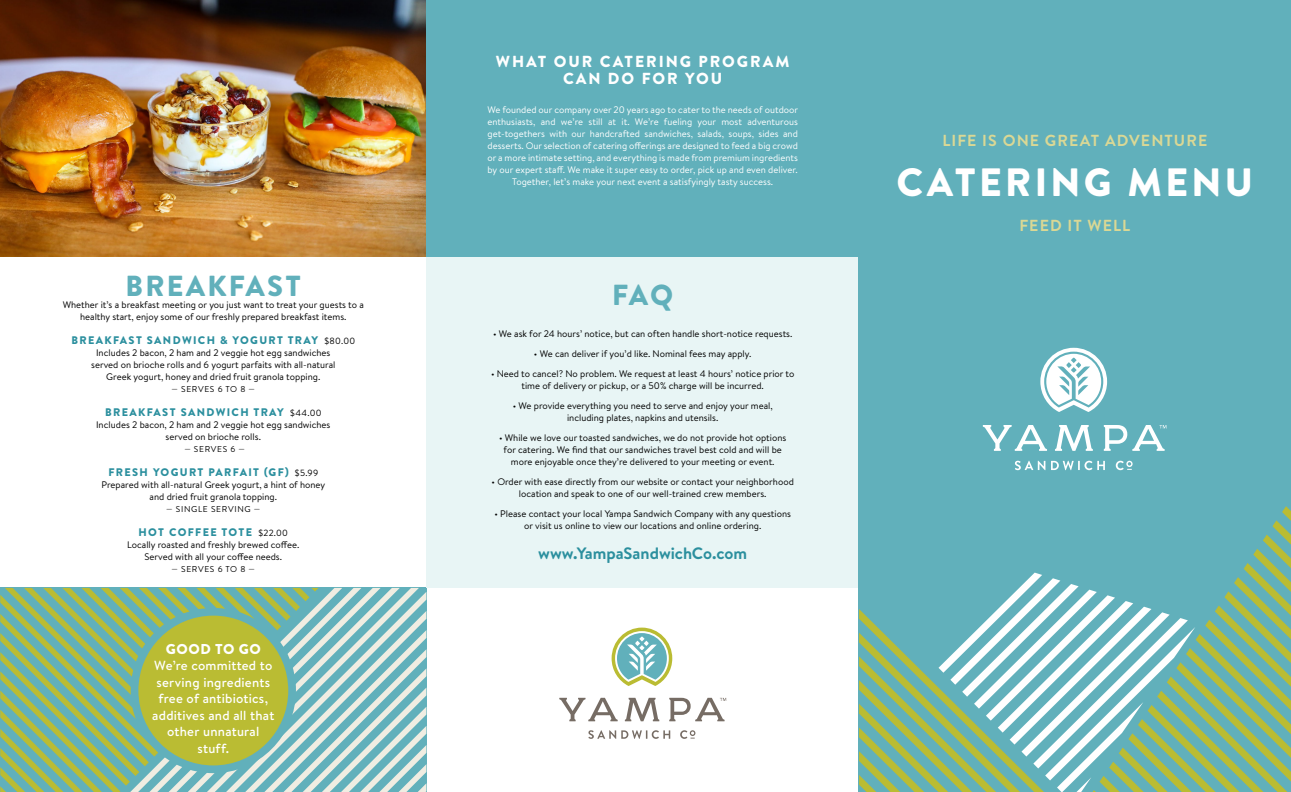
<style>
.page{position:relative;width:1291px;height:792px;background:#fff}
.page>*{position:absolute;margin:0;border:0;box-sizing:border-box;transform-origin:0 0}
.t1{font:900 39.5px "Brandon Text";letter-spacing:.085em;color:#fff}
.t2{font:900 29px "Brandon Text";letter-spacing:.075em;color:#61b0bb}
.t3{font:700 16.5px "Brandon Text";color:#2b8f9e}
.t4{font:900 16px/17px "Brandon Text";letter-spacing:.12em;color:#fff;text-align:center}
.t5{font:700 16px "Brandon Text";letter-spacing:.07em;color:#dad895}
.t6{font:900 14.3px "Brandon Text";letter-spacing:.04em;color:#fff}
.t7{font:500 13.2px/16.5px "Brandon Text";letter-spacing:.015em;color:#fff;text-align:center}
.t8{font:900 11px "Brandon Text";letter-spacing:.12em;color:#2b8f9e}
.t9{font:9.5px/12px "Brandon Text";color:#000;text-align:center}
.t10{font:9.5px/12px "Brandon Text";color:#fff;text-align:center}
.t11{font:8.5px "Brandon Text";letter-spacing:.08em;color:#000}
.s1{font-weight:400;font-size:9px;color:#000}
</style>
<div class="page">
<img style="left:0;top:0;width:426px;height:257px">
<svg style="left:0;top:588px;width:426px;height:204px;background:#8fbea6"></svg>
<div style="left:134px;top:612px;width:158px;height:157px;background:#babc33;border-radius:50%"></div>
<div style="left:131px;top:608px;width:165px;height:165px;border:8px solid #61b0bb;border-radius:50%"></div>
<div style="left:426px;top:0;width:432px;height:257px;background:#61b0bb"></div>
<div style="left:426px;top:257px;width:432px;height:331px;background:#e8f5f5"></div>
<svg style="left:588px;top:730px;width:82px;height:9px"></svg>
<svg style="left:680px;top:730px;width:15px;height:9px"></svg>
<svg style="left:559px;top:698px;width:167px;height:23px"></svg>
<svg style="left:611px;top:628px;width:61px;height:58px"></svg>
<div style="left:858px;top:0;width:432px;height:792px;background:#61b0bb"></div>
<svg style="left:859px;top:506px;width:431px;height:286px"></svg>
<svg style="left:1015px;top:461px;width:30px;height:9px"></svg>
<svg style="left:1051px;top:461px;width:53px;height:9px"></svg>
<svg style="left:1115px;top:461px;width:17px;height:9px"></svg>
<svg style="left:982px;top:425px;width:184px;height:26px"></svg>
<svg style="left:1040px;top:348px;width:67px;height:64px"></svg>
<h2 class="t2" style="left:126px;top:265px;width:177px">BREAKFAST</h2>
<p class="t9" style="left:63px;top:298px;width:303px">Whether it’s a breakfast meeting or you just want to treat your guests to a healthy start, enjoy some of our freshly prepared breakfast items.</p>
<p class="t8" style="left:71px;top:332px;width:285px">BREAKFAST SANDWICH &amp; YOGURT TRAY <span class="s1">$80.00</span></p>
<p class="t9" style="left:91px;top:346px;width:246px">Includes 2 bacon, 2 ham and 2 veggie hot egg sandwiches served on brioche rolls and 6 yogurt parfaits with all-natural<br>Greek yogurt, honey and dried fruit granola topping.</p>
<p class="t11" style="left:172px;top:383px;width:85px">— SERVES 6 TO 8 —</p>
<p class="t8" style="left:105px;top:404px;width:218px">BREAKFAST SANDWICH TRAY <span class="s1">$44.00</span></p>
<p class="t9" style="left:96px;top:418px;width:236px">Includes 2 bacon, 2 ham and 2 veggie hot egg sandwiches served on brioche rolls.</p>
<p class="t11" style="left:184px;top:443px;width:62px">— SERVES 6 —</p>
<p class="t8" style="left:108px;top:464px;width:211px">FRESH YOGURT PARFAIT (GF) <span class="s1">$5.99</span></p>
<p class="t9" style="left:102px;top:478px;width:225px">Prepared with all-natural Greek yogurt, a hint of honey and dried fruit granola topping.</p>
<p class="t11" style="left:166px;top:503px;width:96px">— SINGLE SERVING —</p>
<p class="t8" style="left:139px;top:524px;width:151px">HOT COFFEE TOTE <span class="s1">$22.00</span></p>
<p class="t9" style="left:127px;top:538px;width:174px">Locally roasted and freshly brewed coffee.<br>Served with all your coffee needs.</p>
<p class="t11" style="left:172px;top:563px;width:85px">— SERVES 6 TO 8 —</p>
<h3 class="t6" style="left:166px;top:639px;width:96px">GOOD TO GO</h3>
<h3 class="t7" style="left:152px;top:657px;width:124px">We’re committed to serving ingredients free of antibiotics, additives and all that other unnatural stuff.</h3>
<h3 class="t4" style="left:496px;top:52px;width:295px">WHAT OUR CATERING PROGRAM<br>CAN DO FOR YOU</h3>
<p class="t10" style="left:487px;top:103px;width:312px">We founded our company over 20 years ago to cater to the needs of outdoor enthusiasts, and we’re still at it. We’re fueling your most adventurous get-togethers with our handcrafted sandwiches, salads, soups, sides and desserts. Our selection of catering offerings are designed to feed a big crowd or a more intimate setting, and everything is made from premium ingredients by our expert staff. We make it super easy to order, pick up and even deliver.<br>Together, let’s make your next event a satisfyingly tasty success.</p>
<h2 class="t2" style="left:612px;top:275px;width:62px">FAQ</h2>
<p class="t9" style="left:493px;top:328px;width:301px">• We ask for 24 hours’ notice, but can often handle short-notice requests.</p>
<p class="t9" style="left:534px;top:348px;width:219px">• We can deliver if you’d like. Nominal fees may apply.</p>
<p class="t9" style="left:491px;top:368px;width:305px">• Need to cancel? No problem. We request at least 4 hours’ notice prior to time of delivery or pickup, or a 50% charge will be incurred.</p>
<p class="t9" style="left:513px;top:400px;width:261px">• We provide everything you need to serve and enjoy your meal, including plates, napkins and utensils.</p>
<p class="t9" style="left:499px;top:432px;width:289px">• While we love our toasted sandwiches, we do not provide hot options for catering. We find that our sandwiches travel best cold and will be more enjoyable once they’re delivered to your meeting or event.</p>
<p class="t9" style="left:491px;top:476px;width:304px">• Order with ease directly from our website or contact your neighborhood location and speak to one of our well-trained crew members.</p>
<p class="t9" style="left:494px;top:508px;width:298px">• Please contact your local Yampa Sandwich Company with any questions or visit us online to view our locations and online ordering.</p>
<h3 class="t3" style="left:538px;top:542px;width:210px">www.YampaSandwichCo.com</h3>
<h3 class="t5" style="left:942px;top:130px;width:266px">LIFE IS ONE GREAT ADVENTURE</h3>
<h1 class="t1" style="left:896px;top:155px;width:358px">CATERING MENU</h1>
<h3 class="t5" style="left:1019px;top:215px;width:112px">FEED IT WELL</h3>
</div>
